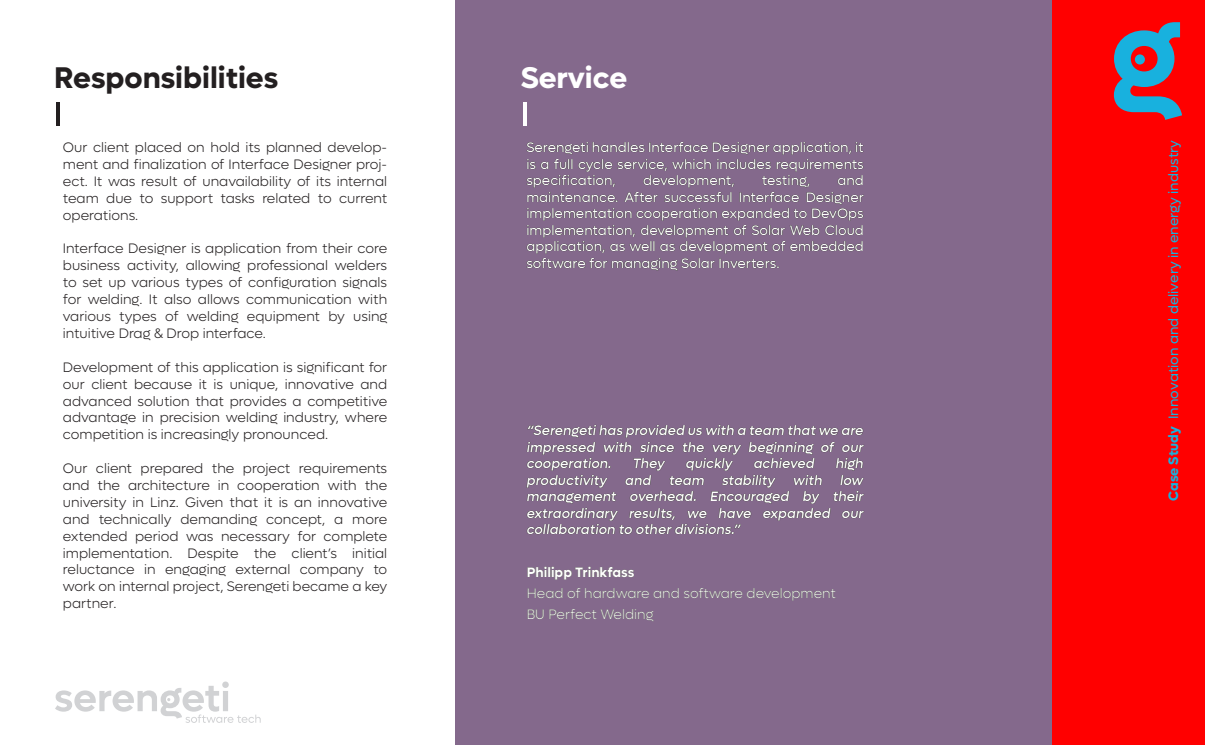
<style>
.page{position:relative;width:1205px;height:745px;background:#fff}
.page>*{position:absolute;margin:0;border:0;box-sizing:border-box;transform-origin:0 0}
.t1{font:700 30px "Lufga";color:#231f20}
.t2{font:700 30px "Lufga";color:#fff}
.t3{font:300 13.75px/16.9px "Lufga";color:#231f20;text-align:justify}
.t4{font:13.75px/16.5px "Lufga";color:#fff;text-align:justify}
.t5{font:italic 500 13.75px/16.5px "Lufga";color:#fff;text-align:justify}
.t6{font:300 13.75px/21.2px "Lufga";color:#fff}
.t7{font:13.75px "Lufga";color:#18b1de}
.t8{font:700 13.75px "Lufga";color:#fff}
.s1{font-weight:700}
</style>
<div class="page">
<svg style="left:55px;top:681px;width:206px;height:41px"></svg>
<hr style="left:57px;top:102px;width:3px;height:23px;background:#231f20">
<div style="left:455px;top:0;width:750px;height:744px;background:#84698c"></div>
<div style="left:1052px;top:0;width:153px;height:744px;background:#f00"></div>
<svg style="left:1114px;top:22px;width:68px;height:98px"></svg>
<hr style="left:523px;top:102px;width:3px;height:23px;background:#fff">
<h1 class="t1" style="left:54px;top:64px;width:226px">Responsibilities</h1>
<p class="t3" style="left:63px;top:140px;width:326px">Our client placed on hold its planned develop&shy;ment and finalization of Interface Designer proj&shy;ect. It was result of unavailability of its internal team due to support tasks related to current operations.</p>
<p class="t3" style="left:63px;top:241px;width:326px">Interface Designer is application from their core business activity, allowing professional welders to set up various types of configuration signals for welding. It also allows communication with various types of welding equipment by using intuitive Drag &amp; Drop interface.</p>
<p class="t3" style="left:63px;top:359px;width:326px">Development of this application is significant for our client because it is unique, innovative and advanced solution that provides a competitive advantage in precision welding industry, where competition is increasingly pronounced.</p>
<p class="t3" style="left:63px;top:460px;width:326px">Our client prepared the project requirements and the architecture in cooperation with the university in Linz. Given that it is an innovative and technically demanding concept, a more extended period was necessary for complete implementation. Despite the client’s initial reluctance in engaging external company to work on internal project, Serengeti became a key partner.</p>
<h1 class="t2" style="left:521px;top:64px;width:108px">Service</h1>
<p class="t4" style="left:526px;top:140px;width:339px">Serengeti handles Interface Designer application, it is a full cycle service, which includes requirements specification,</p>
<p class="t4" style="left:643px;top:173px;width:93px">development,</p>
<p class="t4" style="left:762px;top:173px;width:50px">testing,</p>
<p class="t4" style="left:526px;top:173px;width:339px;text-indent:311px">and maintenance. After successful Interface Designer implementation cooperation expanded to DevOps implementation, development of Solar Web Cloud application, as well as development of embedded software for managing Solar Inverters.</p>
<p class="t5" style="left:527px;top:423px;width:338px">“Serengeti has provided us with a team that we are impressed with since the very beginning of our cooperation.</p>
<p class="t5" style="left:633px;top:456px;width:34px">They</p>
<p class="t5" style="left:686px;top:456px;width:48px">quickly</p>
<p class="t5" style="left:754px;top:456px;width:62px">achieved</p>
<p class="t5" style="left:835px;top:456px;width:29px">high</p>
<p class="t5" style="left:527px;top:472px;width:82px">productivity</p>
<p class="t5" style="left:625px;top:472px;width:28px">and</p>
<p class="t5" style="left:669px;top:472px;width:37px">team</p>
<p class="t5" style="left:722px;top:472px;width:55px">stability</p>
<p class="t5" style="left:793px;top:472px;width:31px">with</p>
<p class="t5" style="left:527px;top:472px;width:338px;text-indent:313px">low management overhead. Encouraged by their extraordinary results, we have expanded our collaboration to other divisions.”</p>
<p class="t8" style="left:527px;top:565px;width:109px">Philipp Trinkfass</p>
<p class="t6" style="left:527px;top:583px;width:310px">Head of hardware and software development<br>BU Perfect Welding</p>
<p class="t7" style="left:1167px;top:501px;width:362px;rotate:-90deg"><span class="s1">Case Study</span> Innovation and delivery in energy industry</p>
</div>
